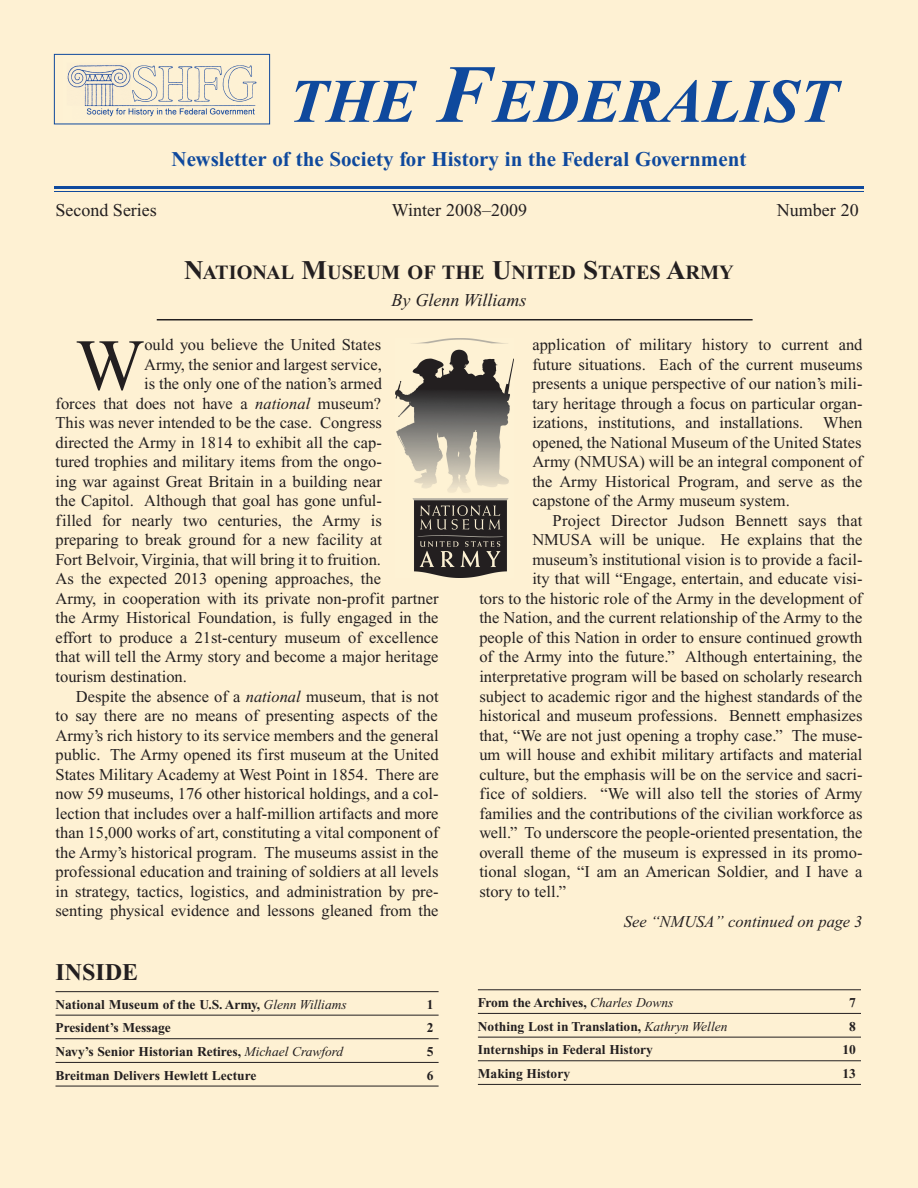
<style>
.page{position:relative;width:918px;height:1188px;background:#fef1d3}
.page>*{position:absolute;margin:0;border:0;box-sizing:border-box;transform-origin:0 0}
.t1{font:72.75px "Times New Roman";color:#231f20}
.t2{font:italic 700 61.8px "Times New Roman";color:#0f499d}
.t3{font:700 24px "Times New Roman";color:#231f20}
.t4{font:700 21px "Times New Roman";color:#0f499d}
.t5{font:700 20.25px "Times New Roman";color:#231f20}
.t6{font:18px "Times New Roman";color:#231f20}
.t7{font:italic 18px "Times New Roman";color:#231f20}
.t8{font:16.5px/19.5px "Times New Roman";color:#231f20;text-align:justify}
.t9{font:italic 16.5px "Times New Roman";color:#231f20}
.t10{font:700 13.5px "Times New Roman";color:#231f20}
.s1{font-size:82.5px}
.s2{font-size:27px}
.s3{font-style:italic}
.s4{font-weight:400;font-style:italic}
</style>
<div class="page">
<hr style="left:54px;top:186px;width:810px;height:3px;background:#0f499d">
<hr style="left:54px;top:191px;width:810px;height:1px;background:#0f499d">
<img style="left:67px;top:65px;width:190px;height:52px">
<div style="left:54px;top:54px;width:216px;height:70px;border:1px solid #0f499d"></div>
<hr style="left:56px;top:991px;width:383px;height:1px;background:#231f20">
<hr style="left:56px;top:1015px;width:383px;height:1px;background:#231f20">
<hr style="left:56px;top:1038px;width:383px;height:1px;background:#231f20">
<hr style="left:56px;top:1062px;width:383px;height:1px;background:#231f20">
<hr style="left:56px;top:1086px;width:383px;height:1px;background:#231f20">
<hr style="left:478px;top:989px;width:383px;height:1px;background:#231f20">
<hr style="left:478px;top:1013px;width:383px;height:1px;background:#231f20">
<hr style="left:478px;top:1037px;width:383px;height:1px;background:#231f20">
<hr style="left:478px;top:1060px;width:383px;height:1px;background:#231f20">
<hr style="left:478px;top:1084px;width:383px;height:1px;background:#231f20">
<hr style="left:157px;top:319px;width:596px;height:1px;background:#231f20">
<img style="left:395px;top:338px;width:118px;height:239px">
<h2 class="t2" style="left:289px;top:81px;width:550px">THE <span class="s1">F</span>EDERALIST</h2>
<p class="t4" style="left:172px;top:152px;width:576px">Newsletter of the Society for History in the Federal Government</p>
<p class="t6" style="left:56px;top:204px;width:103px">Second Series</p>
<p class="t6" style="left:392px;top:204px;width:137px">Winter 2008–2009</p>
<p class="t6" style="left:777px;top:204px;width:83px">Number 20</p>
<p class="t5" style="left:184px;top:265px;width:551px"><span class="s2">N</span>ATIONAL <span class="s2">M</span>USEUM OF THE <span class="s2">U</span>NITED <span class="s2">S</span>TATES <span class="s2">A</span>RMY</p>
<p class="t7" style="left:392px;top:294px;width:136px">By Glenn Williams</p>
<h1 class="t1" style="left:76px;top:339px;width:70px">W</h1>
<p class="t8" style="left:144px;top:337px;width:238px">ould you believe the United States</p>
<p class="t8" style="left:144px;top:356px;width:239px">Army, the senior and largest service,</p>
<p class="t8" style="left:144px;top:376px;width:239px">is the only one of the nation’s armed</p>
<p class="t8" style="left:56px;top:395px;width:327px">forces that does not have a <span class="s3">national</span> museum?</p>
<p class="t8" style="left:56px;top:415px;width:328px">This was never intended to be the case. Congress</p>
<p class="t8" style="left:56px;top:434px;width:328px">directed the Army in 1814 to exhibit all the cap-</p>
<p class="t8" style="left:56px;top:454px;width:328px">tured trophies and military items from the ongo-</p>
<p class="t8" style="left:56px;top:473px;width:328px">ing war against Great Britain in a building near</p>
<p class="t8" style="left:56px;top:493px;width:328px">the Capitol. Although that goal has gone unful-</p>
<p class="t8" style="left:56px;top:512px;width:328px">filled for nearly two centuries, the Army is</p>
<p class="t8" style="left:56px;top:532px;width:328px">preparing to break ground for a new facility at</p>
<p class="t8" style="left:56px;top:551px;width:327px">Fort Belvoir, Virginia, that will bring it to fruition.</p>
<p class="t8" style="left:56px;top:571px;width:327px">As the expected 2013 opening approaches, the</p>
<p class="t8" style="left:56px;top:590px;width:385px">Army, in cooperation with its private non-profit partner</p>
<p class="t8" style="left:56px;top:610px;width:385px">the Army Historical Foundation, is fully engaged in the</p>
<p class="t8" style="left:56px;top:629px;width:385px">effort to produce a 21st-century museum of excellence</p>
<p class="t8" style="left:56px;top:649px;width:385px">that will tell the Army story and become a major heritage</p>
<p class="t8" style="left:56px;top:668px;width:133px">tourism destination.</p>
<p class="t8" style="left:76px;top:688px;width:364px">Despite the absence of a <span class="s3">national</span> museum, that is not</p>
<p class="t8" style="left:56px;top:707px;width:384px">to say there are no means of presenting aspects of the</p>
<p class="t8" style="left:56px;top:727px;width:385px">Army’s rich history to its service members and the general</p>
<p class="t8" style="left:56px;top:746px;width:385px">public. The Army opened its first museum at the United</p>
<p class="t8" style="left:56px;top:766px;width:385px">States Military Academy at West Point in 1854. There are</p>
<p class="t8" style="left:56px;top:785px;width:385px">now 59 museums, 176 other historical holdings, and a col-</p>
<p class="t8" style="left:56px;top:805px;width:385px">lection that includes over a half-million artifacts and more</p>
<p class="t8" style="left:56px;top:824px;width:385px">than 15,000 works of art, constituting a vital component of</p>
<p class="t8" style="left:56px;top:844px;width:385px">the Army’s historical program. The museums assist in the</p>
<p class="t8" style="left:56px;top:863px;width:385px">professional education and training of soldiers at all levels</p>
<p class="t8" style="left:56px;top:883px;width:385px">in strategy, tactics, logistics, and administration by pre-</p>
<p class="t8" style="left:56px;top:902px;width:385px">senting physical evidence and lessons gleaned from the</p>
<h3 class="t3" style="left:56px;top:965px;width:84px">INSIDE</h3>
<p class="t10" style="left:56px;top:1000px;width:293px">National Museum of the U.S. Army, <span class="s4">Glenn Williams</span></p>
<p class="t10" style="left:427px;top:1000px;width:8px">1</p>
<p class="t10" style="left:56px;top:1023px;width:117px">President’s Message</p>
<p class="t10" style="left:427px;top:1023px;width:8px">2</p>
<p class="t10" style="left:56px;top:1047px;width:289px">Navy’s Senior Historian Retires, <span class="s4">Michael Crawford</span></p>
<p class="t10" style="left:427px;top:1047px;width:8px">5</p>
<p class="t10" style="left:56px;top:1071px;width:202px">Breitman Delivers Hewlett Lecture</p>
<p class="t10" style="left:427px;top:1071px;width:8px">6</p>
<p class="t8" style="left:532px;top:337px;width:332px">application of military history to current and future situations. Each of the current museums presents a unique perspective of our nation’s mili&shy;tary heritage through a focus on particular organ&shy;izations, institutions, and installations. When opened, the National Museum of the United States Army (NMUSA) will be an integral component of the Army Historical Program, and serve as the capstone of the Army museum system.</p>
<p class="t8" style="left:553px;top:512px;width:311px">Project Director Judson Bennett says that</p>
<p class="t8" style="left:532px;top:532px;width:332px">NMUSA will be unique. He explains that the</p>
<p class="t8" style="left:532px;top:551px;width:332px">museum’s institutional vision is to provide a facil-</p>
<p class="t8" style="left:532px;top:571px;width:332px">ity that will “Engage, entertain, and educate visi-</p>
<p class="t8" style="left:479px;top:590px;width:385px">tors to the historic role of the Army in the development of</p>
<p class="t8" style="left:479px;top:610px;width:385px">the Nation, and the current relationship of the Army to the</p>
<p class="t8" style="left:479px;top:629px;width:385px">people of this Nation in order to ensure continued growth</p>
<p class="t8" style="left:479px;top:649px;width:385px">of the Army into the future.” Although entertaining, the</p>
<p class="t8" style="left:479px;top:668px;width:385px">interpretative program will be based on scholarly research</p>
<p class="t8" style="left:479px;top:688px;width:385px">subject to academic rigor and the highest standards of the</p>
<p class="t8" style="left:479px;top:707px;width:385px">historical and museum professions. Bennett emphasizes</p>
<p class="t8" style="left:479px;top:727px;width:385px">that, “We are not just opening a trophy case.” The muse-</p>
<p class="t8" style="left:479px;top:746px;width:385px">um will house and exhibit military artifacts and material</p>
<p class="t8" style="left:479px;top:766px;width:385px">culture, but the emphasis will be on the service and sacri-</p>
<p class="t8" style="left:479px;top:785px;width:385px">fice of soldiers. “We will also tell the stories of Army</p>
<p class="t8" style="left:479px;top:805px;width:385px">families and the contributions of the civilian workforce as</p>
<p class="t8" style="left:479px;top:824px;width:385px">well.” To underscore the people-oriented presentation, the</p>
<p class="t8" style="left:479px;top:844px;width:385px">overall theme of the museum is expressed in its promo-</p>
<p class="t8" style="left:479px;top:863px;width:385px">tional slogan, “I am an American Soldier, and I have a</p>
<p class="t8" style="left:479px;top:883px;width:88px">story to tell.”</p>
<p class="t9" style="left:624px;top:916px;width:240px">See “NMUSA” continued on page 3</p>
<p class="t10" style="left:478px;top:998px;width:197px">From the Archives, <span class="s4">Charles Downs</span></p>
<p class="t10" style="left:849px;top:998px;width:8px">7</p>
<p class="t10" style="left:478px;top:1022px;width:251px">Nothing Lost in Translation, <span class="s4">Kathryn Wellen</span></p>
<p class="t10" style="left:849px;top:1022px;width:8px">8</p>
<p class="t10" style="left:478px;top:1045px;width:176px">Internships in Federal History</p>
<p class="t10" style="left:842px;top:1045px;width:15px">10</p>
<p class="t10" style="left:478px;top:1069px;width:94px">Making History</p>
<p class="t10" style="left:842px;top:1069px;width:15px">13</p>
</div>
